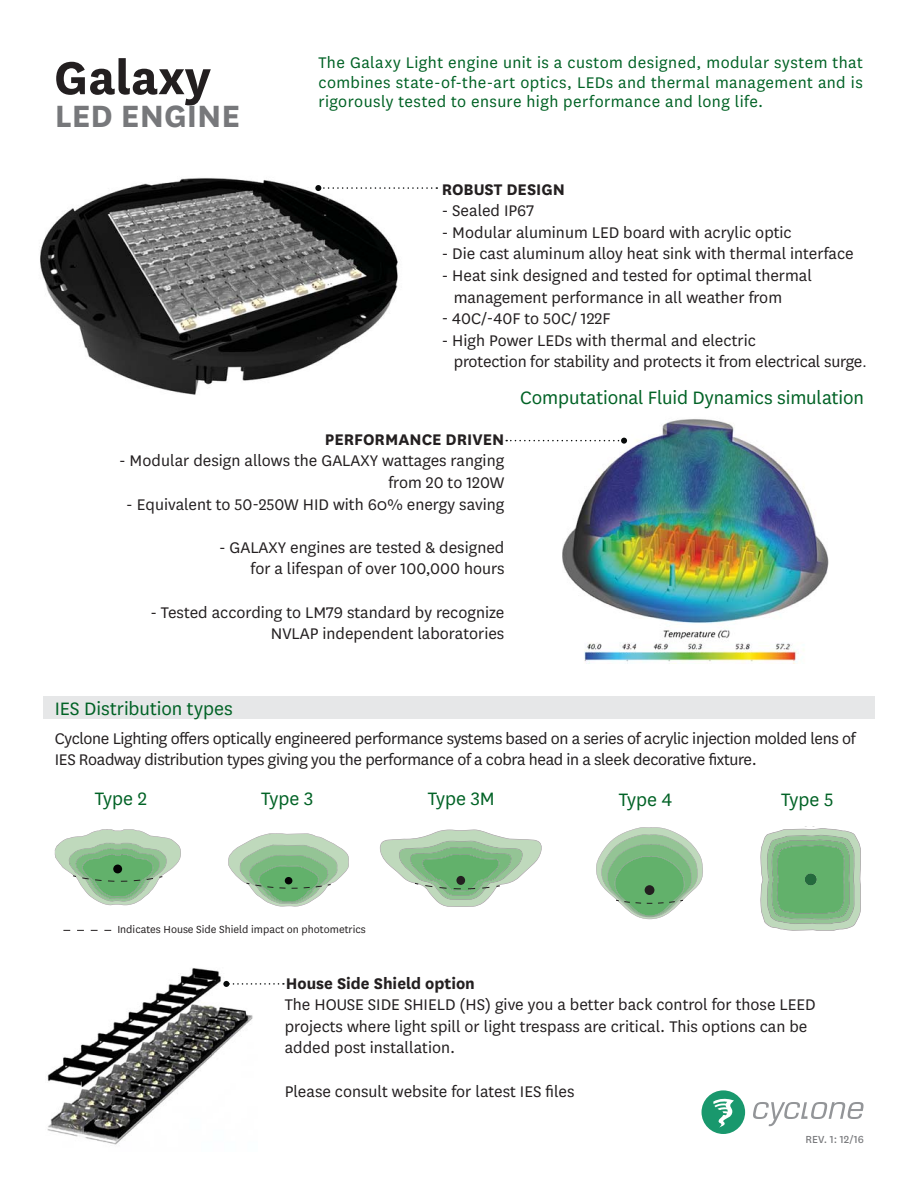
<style>
.page{position:relative;width:918px;height:1188px;background:#fff}
.page>*{position:absolute;margin:0;border:0;box-sizing:border-box;transform-origin:0 0}
.t1{font:700 54px "National";color:#231f20}
.t2{font:700 36px "National";color:#77787b}
.t3{font:21px "National";letter-spacing:-.005em;color:#006225}
.t4{font:18px/21.6px "National";color:#231f20}
.t5{font:18px/21.6px "National";letter-spacing:-.02em;color:#231f20}
.t6{font:18px/19.5px "National";letter-spacing:.025em;color:#006225}
.t7{font:700 18px "National";color:#231f20}
.t8{font:12px "National";color:#231f20}
.t9{font:12px "National";color:#77787b}
.s1{font-size:15px}
</style>
<div class="page">
<img style="left:562px;top:419px;width:266px;height:244px">
<img style="left:40px;top:177px;width:358px;height:218px">
<div style="left:43px;top:696px;width:832px;height:23px;background:#e6e7e8"></div>
<svg style="left:55px;top:829px;width:126px;height:76px"></svg>
<div style="left:113px;top:865px;width:9px;height:8px;background:#030404;border-radius:50%"></div>
<svg style="left:228px;top:833px;width:121px;height:73px"></svg>
<div style="left:285px;top:877px;width:7px;height:7px;background:#030404;border-radius:50%"></div>
<svg style="left:380px;top:830px;width:162px;height:77px"></svg>
<div style="left:456px;top:876px;width:9px;height:9px;background:#231f20;border-radius:50%"></div>
<svg style="left:596px;top:827px;width:107px;height:92px"></svg>
<div style="left:645px;top:885px;width:9px;height:10px;background:#231f20;border-radius:50%"></div>
<svg style="left:760px;top:828px;width:101px;height:103px;background:#8cbf90"></svg>
<img style="left:47px;top:968px;width:206px;height:177px">
<svg style="left:63px;top:930px;width:48px;height:1px"></svg>
<svg style="left:315px;top:185px;width:122px;height:6px"></svg>
<svg style="left:506px;top:438px;width:121px;height:6px"></svg>
<svg style="left:223px;top:981px;width:61px;height:6px"></svg>
<svg style="left:702px;top:1090px;width:43px;height:44px"></svg>
<svg style="left:753px;top:1102px;width:111px;height:24px"></svg>
<h1 class="t1" style="left:54px;top:44px;width:158px">Galaxy</h1>
<h2 class="t2" style="left:55px;top:94px;width:187px">LED ENGINE</h2>
<p class="t6" style="left:318px;top:54px;width:546px">The Galaxy Light engine unit is a custom designed, modular system that combines state-of-the-art optics, LEDs and thermal management and is</p>
<p class="t6" style="left:318px;top:93px;width:446px">rigorously tested to ensure high performance and long life.</p>
<p class="t7" style="left:442px;top:178px;width:125px">ROBUST DESIGN</p>
<p class="t4" style="left:442px;top:201px;width:94px">- Sealed IP67</p>
<p class="t4" style="left:442px;top:223px;width:352px">- Modular aluminum LED board with acrylic optic</p>
<p class="t4" style="left:442px;top:244px;width:414px">- Die cast aluminum alloy heat sink with thermal interface</p>
<p class="t4" style="left:454px;top:266px;width:360px;text-indent:-12px">- Heat sink designed and tested for optimal thermal management performance in all weather from</p>
<p class="t4" style="left:442px;top:309px;width:170px">- 40C/-40F to 50C/ 122F</p>
<p class="t4" style="left:454px;top:331px;width:414px;text-indent:-12px">- High Power LEDs with thermal and electric<br>protection for stability and protects it from electrical surge<span class="s1">.</span></p>
<p class="t3" style="left:520px;top:390px;width:345px">Computational Fluid Dynamics simulation</p>
<p class="t7" style="left:325px;top:428px;width:181px">PERFORMANCE DRIVEN</p>
<p class="t4" style="left:119px;top:451px;width:387px;text-align:right">- Modular design allows the GALAXY wattages ranging from 20 to 120W</p>
<p class="t4" style="left:126px;top:494px;width:380px">- Equivalent to 50-250W HID with 60% energy saving</p>
<p class="t4" style="left:219px;top:538px;width:287px;text-align:right">- GALAXY engines are tested &amp; designed for a lifespan of over 100,000 hours</p>
<p class="t4" style="left:150px;top:602px;width:356px;text-align:right">- Tested according to LM79 standard by recognize<br>NVLAP independent laboratories</p>
<p class="t3" style="left:55px;top:701px;width:179px">IES Distribution types</p>
<p class="t5" style="left:55px;top:728px;width:802px">Cyclone Lighting offers optically engineered performance systems based on a series of acrylic injection molded lens of<br>IES Roadway distribution types giving you the performance of a cobra head in a sleek decorative fixture.</p>
<p class="t3" style="left:95px;top:791px;width:54px">Type 2</p>
<p class="t3" style="left:261px;top:791px;width:53px">Type 3</p>
<p class="t3" style="left:428px;top:791px;width:68px">Type 3M</p>
<p class="t3" style="left:619px;top:792px;width:55px">Type 4</p>
<p class="t3" style="left:781px;top:792px;width:54px">Type 5</p>
<p class="t8" style="left:117px;top:925px;width:250px">Indicates House Side Shield impact on photometrics</p>
<p class="t7" style="left:286px;top:972px;width:191px">House Side Shield option</p>
<p class="t4" style="left:285px;top:995px;width:533px">The HOUSE SIDE SHIELD (HS) give you a better back control for those LEED projects where light spill or light trespass are critical. This options can be added post installation.</p>
<p class="t4" style="left:285px;top:1081px;width:291px">Please consult website for latest IES files</p>
<p class="t9" style="left:806px;top:1135px;width:60px">REV. 1: 12/16</p>
</div>
